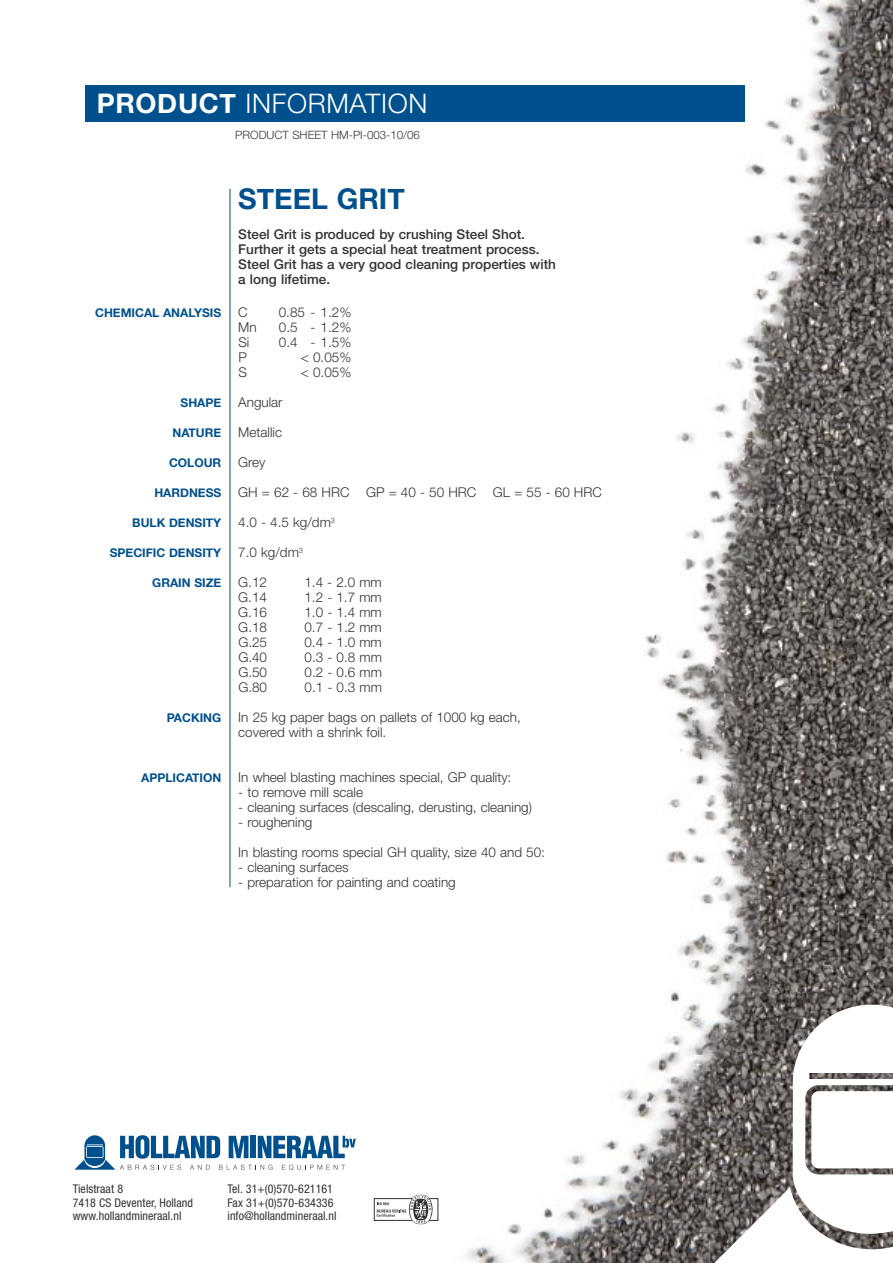
<style>
.page{position:relative;width:893px;height:1263px;background:#fff}
.page>*{position:absolute;margin:0;border:0;box-sizing:border-box;transform-origin:0 0}
.t1{font:700 28.5px "Helvetica Neue";color:#00508d}
.t2{font:300 27px "Helvetica Neue";letter-spacing:.025em;color:#fff}
.t3{font:300 13.5px/15px "Helvetica Neue";color:#323232}
.t4{font:500 13.5px/15px "Helvetica Neue";color:#323232}
.t5{font:condensed 12px/13.5px "Helvetica Neue";letter-spacing:.005em;color:#323232}
.t6{font:700 12px "Helvetica Neue";color:#00508d}
.t7{font:300 11.4px "Helvetica Neue";color:#323232}
.s1{font-weight:700}
.s2{font-weight:700;font-size:12px;color:#00508d}
</style>
<div class="page">
<svg style="left:467px;top:0;width:426px;height:1263px"></svg>
<svg style="left:681px;top:1005px;width:212px;height:258px"></svg>
<div style="left:85px;top:85px;width:659px;height:37px;background:#00508d"></div>
<hr style="left:230px;top:189px;width:1px;height:698px;background:#00508d">
<svg style="left:74px;top:1135px;width:282px;height:35px"></svg>
<div style="left:374px;top:1198px;width:64px;height:22px;background:#fff;border:1px solid #323232"></div>
<svg style="left:377px;top:1195px;width:56px;height:29px"></svg>
<h2 class="t2" style="left:97px;top:87px;width:332px"><span class="s1">PRODUCT</span> information</h2>
<p class="t7" style="left:235px;top:128px;width:186px">PRODUCT SHEET HM-PI-003-10/06</p>
<h1 class="t1" style="left:238px;top:181px;width:38px">STEE</h1>
<h1 class="t1" style="left:311px;top:181px;width:94px">L GRIT</h1>
<p class="t4" style="left:238px;top:227px;width:319px">Steel Grit is produced by crushing Steel Shot.<br>Further it gets a special heat treatment process.<br>Steel Grit has a very good cleaning properties with a long lifetime.</p>
<p class="t6" style="left:95px;top:306px;width:128px">CHEMICAL ANALYSIS</p>
<p class="t3" style="left:238px;top:305px;width:11px">C</p>
<p class="t3" style="left:279px;top:305px;width:74px">0.85 - 1.2%</p>
<p class="t3" style="left:221px;top:320px;width:11px">M</p>
<p class="t3" style="left:250px;top:320px;width:9px">n</p>
<p class="t3" style="left:279px;top:320px;width:74px">0.5 - 1.2%</p>
<p class="t3" style="left:238px;top:335px;width:13px">Si</p>
<p class="t3" style="left:279px;top:335px;width:74px">0.4 - 1.5%</p>
<p class="t3" style="left:238px;top:350px;width:10px">P</p>
<p class="t3" style="left:301px;top:350px;width:52px">&lt; 0.05%</p>
<p class="t3" style="left:238px;top:365px;width:10px">S</p>
<p class="t3" style="left:301px;top:365px;width:52px">&lt; 0.05%</p>
<p class="t3" style="left:181px;top:395px;width:103px"><span class="s2">SHAPE</span> Angular</p>
<p class="t3" style="left:173px;top:425px;width:111px"><span class="s2">NATURE</span> Metallic</p>
<p class="t6" style="left:169px;top:456px;width:54px">COLOUR</p>
<p class="t3" style="left:238px;top:455px;width:29px">Grey</p>
<p class="t6" style="left:154px;top:486px;width:68px">HARDNESS</p>
<p class="t3" style="left:238px;top:485px;width:365px">GH = 62 - 68 HRC GP = 40 - 50 HRC GL = 55 - 60 HRC</p>
<p class="t6" style="left:132px;top:516px;width:91px">BULK DENSITY</p>
<p class="t3" style="left:238px;top:515px;width:98px">4.0 - 4.5 kg/dm<sup>3</sup></p>
<p class="t6" style="left:110px;top:546px;width:113px">SPECIFIC DENSITY</p>
<p class="t3" style="left:238px;top:545px;width:66px">7.0 kg/dm<sup>3</sup></p>
<p class="t6" style="left:152px;top:576px;width:70px">GRAIN SIZE</p>
<p class="t3" style="left:238px;top:575px;width:30px">G.12</p>
<p class="t3" style="left:304px;top:575px;width:79px">1.4 - 2.0 mm</p>
<p class="t3" style="left:238px;top:590px;width:30px">G.14</p>
<p class="t3" style="left:304px;top:590px;width:79px">1.2 - 1.7 mm</p>
<p class="t3" style="left:238px;top:605px;width:30px">G.16</p>
<p class="t3" style="left:304px;top:605px;width:79px">1.0 - 1.4 mm</p>
<p class="t3" style="left:238px;top:620px;width:30px">G.18</p>
<p class="t3" style="left:304px;top:620px;width:79px">0.7 - 1.2 mm</p>
<p class="t3" style="left:238px;top:635px;width:30px">G.25</p>
<p class="t3" style="left:304px;top:635px;width:79px">0.4 - 1.0 mm</p>
<p class="t3" style="left:238px;top:650px;width:30px">G.40</p>
<p class="t3" style="left:304px;top:650px;width:79px">0.3 - 0.8 mm</p>
<p class="t3" style="left:238px;top:665px;width:30px">G.50</p>
<p class="t3" style="left:304px;top:665px;width:79px">0.2 - 0.6 mm</p>
<p class="t3" style="left:238px;top:680px;width:30px">G.80</p>
<p class="t3" style="left:304px;top:680px;width:79px">0.1 - 0.3 mm</p>
<p class="t3" style="left:238px;top:710px;width:284px;text-indent:-71px"><span class="s2">PACKIN G</span> I n 25 kg paper bags on pallets of 1000 kg each, covered with a shrink foil.</p>
<p class="t3" style="left:141px;top:770px;width:372px"><span class="s2">APPLICATION</span> I n wheel blasting machines special, GP quality:</p>
<p class="t3" style="left:238px;top:785px;width:126px">- to remove mill scale</p>
<p class="t3" style="left:238px;top:800px;width:295px">- cleaning surfaces (descaling, derusting, cleaning)</p>
<p class="t3" style="left:238px;top:815px;width:76px">- roughening</p>
<p class="t3" style="left:238px;top:845px;width:308px">In blasting rooms special GH quality, size 40 and 50:</p>
<p class="t3" style="left:238px;top:860px;width:112px">- cleaning surfaces</p>
<p class="t3" style="left:238px;top:875px;width:219px">- preparation for painting and coating</p>
<p class="t5" style="left:73px;top:1182px;width:122px">Tielstraat 8<br>7418 CS Deventer, Holland www.hollandmineraal.nl</p>
<p class="t5" style="left:227px;top:1182px;width:111px">Tel. 31+(0)570-621161<br>Fax 31+(0)570-634336 info@hollandmineraal.nl</p>
</div>
